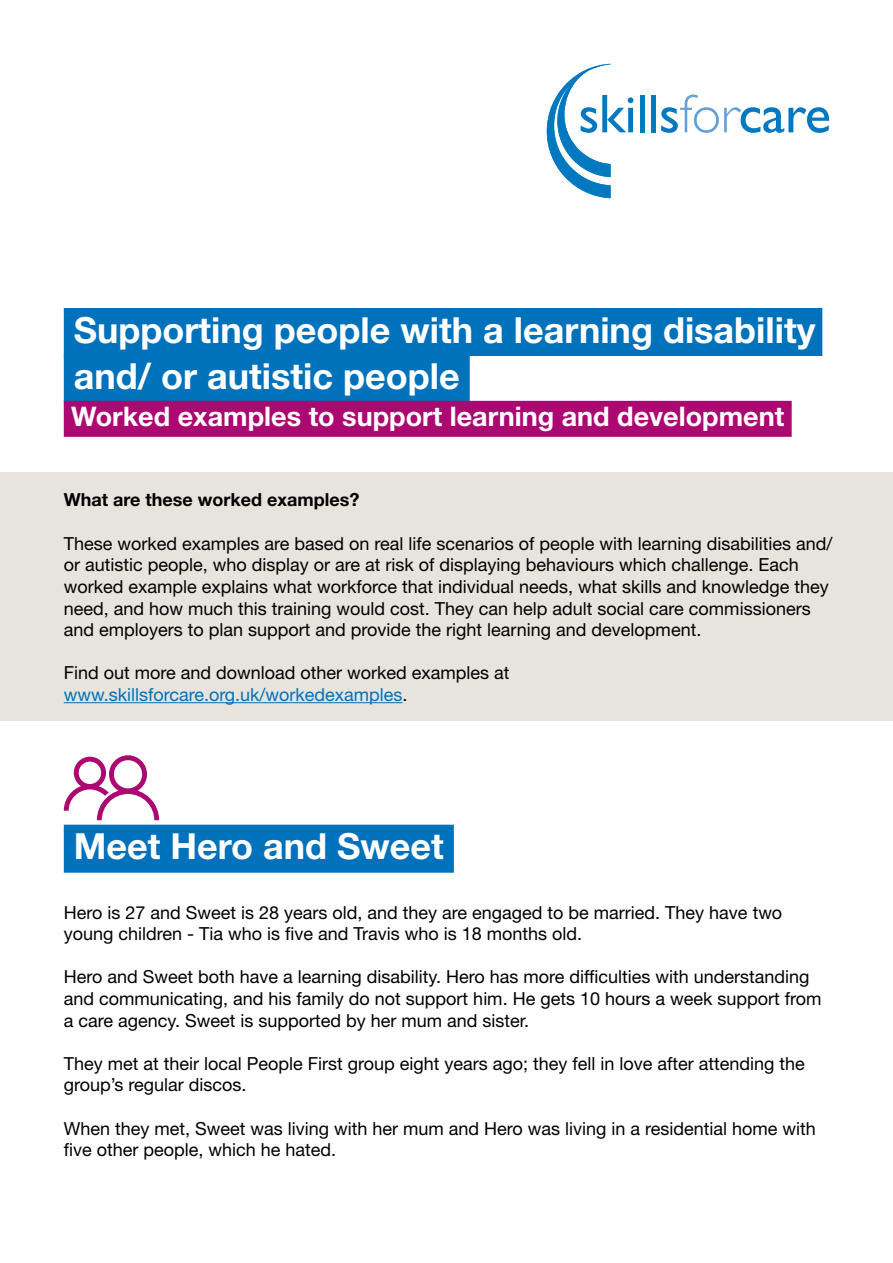
<style>
.page{position:relative;width:893px;height:1263px;background:#fff}
.page>*{position:absolute;margin:0;border:0;box-sizing:border-box;transform-origin:0 0}
.t1{font:700 36px/46.5px "Helvetica Neue LT Std";color:#fff}
.t2{font:700 27px "Helvetica Neue LT Std";color:#fff}
.t3{font:18px/21.6px "Helvetica Neue LT Std";color:#000}
.t4{font:700 18px "Helvetica Neue LT Std";color:#000}
.s1{color:#0071bb}
</style>
<div class="page">
<div style="left:64px;top:308px;width:758px;height:48px;background:#0071bb"></div>
<div style="left:64px;top:354px;width:406px;height:48px;background:#0071bb"></div>
<div style="left:64px;top:401px;width:728px;height:36px;background:#ac0871"></div>
<div style="left:0;top:472px;width:893px;height:249px;background:#e7e4dd"></div>
<hr style="left:64px;top:702px;width:339px;height:1px;background:#0071bb">
<div style="left:64px;top:825px;width:390px;height:48px;background:#0071bb"></div>
<svg style="left:64px;top:755px;width:95px;height:65px"></svg>
<svg style="left:547px;top:64px;width:86px;height:134px"></svg>
<hr style="left:640px;top:95px;width:4px;height:37px;background:#0079c1">
<div style="left:651px;top:95px;width:5px;height:37px;background:#0079c1"></div>
<svg style="left:661px;top:94px;width:168px;height:39px"></svg>
<h1 class="t1" style="left:74px;top:306px;width:743px">Supporting people with a learning disability and/ or autistic people</h1>
<h2 class="t2" style="left:71px;top:400px;width:714px">Worked examples to support learning and development</h2>
<p class="t4" style="left:64px;top:489px;width:297px">What are these worked examples?</p>
<p class="t3" style="left:64px;top:532px;width:770px">These worked examples are based on real life scenarios of people with learning disabilities and/ or autistic people, who display or are at risk of displaying behaviours which challenge. Each worked example explains what workforce that individual needs, what skills and knowledge they need, and how much this training would cost. They can help adult social care commissioners and employers to plan support and provide the right learning and development.</p>
<p class="t3" style="left:64px;top:662px;width:447px">Find out more and download other worked examples at <span class="s1">www.skillsforcare.org.uk/workedexamples</span>.</p>
<h1 class="t1" style="left:74px;top:822px;width:372px">Meet Hero and Sweet</h1>
<p class="t3" style="left:64px;top:901px;width:720px">Hero is 27 and Sweet is 28 years old, and they are engaged to be married. They have two young children - Tia who is five and Travis who is 18 months old.</p>
<p class="t3" style="left:64px;top:966px;width:759px">Hero and Sweet both have a learning disability. Hero has more difficulties with understanding and communicating, and his family do not support him. He gets 10 hours a week support from a care agency. Sweet is supported by her mum and sister.</p>
<p class="t3" style="left:64px;top:1052px;width:743px">They met at their local People First group eight years ago; they fell in love after attending the group’s regular discos.</p>
<p class="t3" style="left:64px;top:1117px;width:754px">When they met, Sweet was living with her mum and Hero was living in a residential home with five other people, which he hated.</p>
</div>
